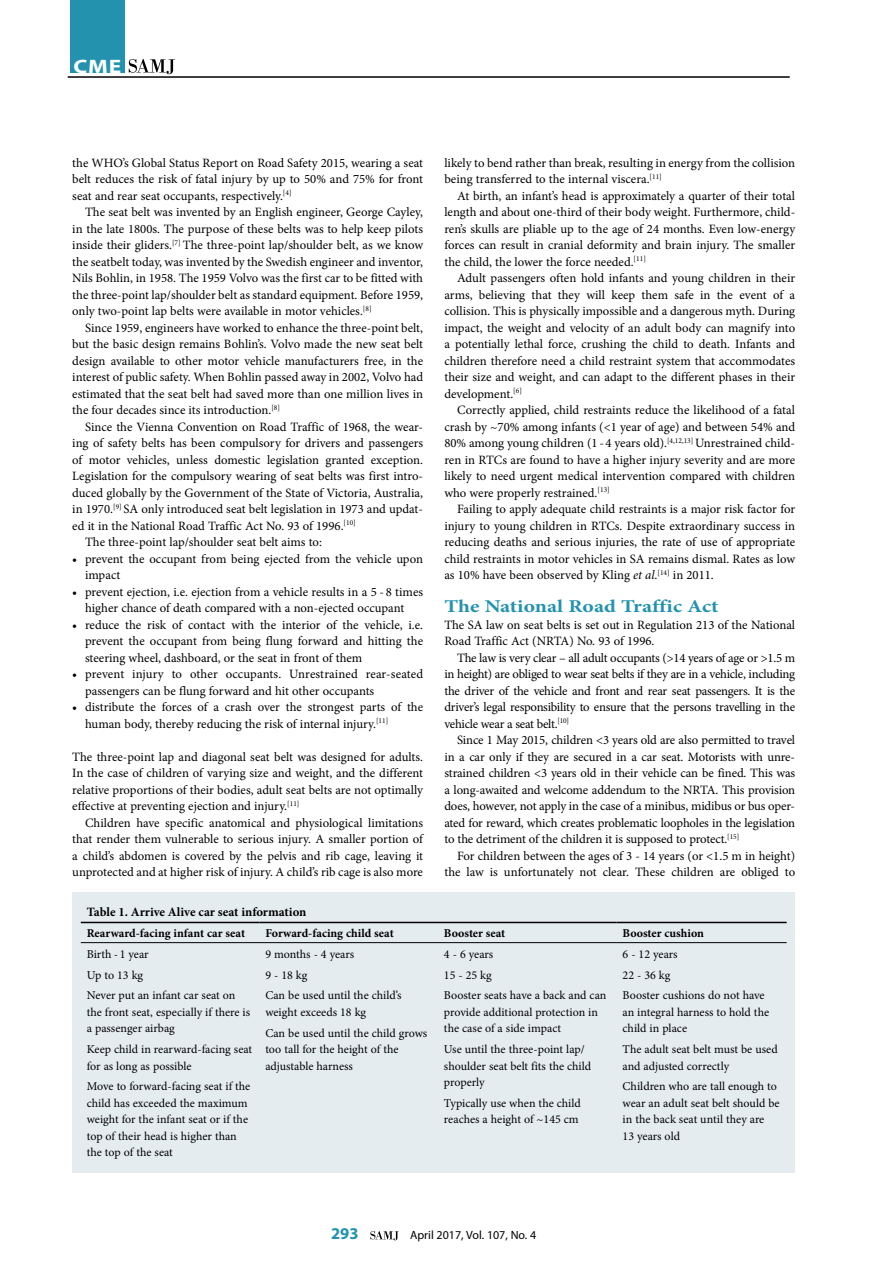
<style>
.page{position:relative;width:893px;height:1263px;background:#fff}
.page>*{position:absolute;margin:0;border:0;box-sizing:border-box;transform-origin:0 0}
.t1{font:700 19.5px "Myriad Pro";color:#fff;scale:1.2 1}
.t2{font:700 18px "Minion Pro";color:#2292ae;scale:1.2 1}
.t3{font:700 16.5px "Myriad Pro";color:#2292ae}
.t4{font:12.75px/16.5px "Minion Pro";color:#000;text-align:justify}
.t5{font:700 12.75px "Minion Pro";color:#000}
.t6{font:12px/16.5px "Minion Pro";color:#000}
.t7{font:700 12px "Minion Pro";color:#000}
.t8{font:12px "Myriad Pro";color:#000}
.s1{font-style:italic}
</style>
<div class="page">
<svg style="left:370px;top:1231px;width:29px;height:9px"></svg>
<hr style="left:68px;top:76px;width:722px;height:2px;background:#000">
<svg style="left:129px;top:59px;width:46px;height:15px"></svg>
<div style="left:70px;top:0;width:54px;height:73px;background:#2292ae"></div>
<div style="left:72px;top:893px;width:723px;height:280px;background:#e5ecf0"></div>
<hr style="left:81px;top:922px;width:178px;height:1px;background:#000">
<hr style="left:259px;top:922px;width:179px;height:1px;background:#000">
<hr style="left:438px;top:922px;width:179px;height:1px;background:#000">
<hr style="left:617px;top:922px;width:170px;height:1px;background:#000">
<hr style="left:81px;top:942px;width:706px;height:1px;background:#000">
<h1 class="t1" style="left:74px;top:54px;width:41px">CME</h1>
<p class="t4" style="left:72px;top:154px;width:352px">the WHO’s Global Status Report on Road Safety 2015, wearing a seat belt reduces the risk of fatal injury by up to 50% and 75% for front seat and rear seat occupants, respectively.<sup>[4]</sup></p>
<p class="t4" style="left:72px;top:204px;width:352px;text-indent:13px">The seat belt was invented by an English engineer, George Cayley, in the late 1800s. The purpose of these belts was to help keep pilots inside their gliders.<sup>[7]</sup> The three-point lap/shoulder belt, as we know the seatbelt today, was invented by the Swedish engineer and inventor, Nils Bohlin, in 1958. The 1959 Volvo was the first car to be fitted with the three-point lap/shoulder belt as standard equipment. Before 1959, only two-point lap belts were available in motor vehicles.<sup>[8]</sup></p>
<p class="t4" style="left:72px;top:319px;width:352px;text-indent:13px">Since 1959, engineers have worked to enhance the three-point belt, but the basic design remains Bohlin’s. Volvo made the new seat belt design available to other motor vehicle manufacturers free, in the interest of public safety. When Bohlin passed away in 2002, Volvo had estimated that the seat belt had saved more than one million lives in the four decades since its introduction.<sup>[8]</sup></p>
<p class="t4" style="left:85px;top:418px;width:340px">Since the Vienna Convention on Road Traffic of 1968, the wear-</p>
<p class="t4" style="left:72px;top:435px;width:352px">ing of safety belts has been compulsory for drivers and passengers</p>
<p class="t4" style="left:72px;top:451px;width:352px">of motor vehicles, unless domestic legislation granted exception.</p>
<p class="t4" style="left:72px;top:468px;width:352px">Legislation for the compulsory wearing of seat belts was first intro-</p>
<p class="t4" style="left:72px;top:484px;width:352px">duced globally by the Government of the State of Victoria, Australia,</p>
<p class="t4" style="left:72px;top:501px;width:352px">in 1970.<sup>[9]</sup> SA only introduced seat belt legislation in 1973 and updat-</p>
<p class="t4" style="left:72px;top:517px;width:285px">ed it in the National Road Traffic Act No. 93 of 1996.<sup>[10]</sup></p>
<p class="t4" style="left:85px;top:534px;width:238px">The three-point lap/shoulder seat belt aims to:</p>
<p class="t4" style="left:85px;top:550px;width:340px;text-indent:-13px">• prevent the occupant from being ejected from the vehicle upon impact</p>
<p class="t4" style="left:72px;top:583px;width:352px;text-align:center">• prevent ejection, i.e. ejection from a vehicle results in a 5 - 8 times higher chance of death compared with a non-ejected occupant</p>
<p class="t4" style="left:85px;top:616px;width:340px;text-indent:-13px">• reduce the risk of contact with the interior of the vehicle, i.e. prevent the occupant from being flung forward and hitting the steering wheel, dashboard, or the seat in front of them</p>
<p class="t4" style="left:85px;top:666px;width:340px;text-indent:-13px">• prevent injury to other occupants. Unrestrained rear-seated passengers can be flung forward and hit other occupants</p>
<p class="t4" style="left:85px;top:699px;width:340px;text-indent:-13px">• distribute the forces of a crash over the strongest parts of the human body, thereby reducing the risk of internal injury.<sup>[11]</sup></p>
<p class="t4" style="left:72px;top:748px;width:352px">The three-point lap and diagonal seat belt was designed for adults.<br>In the case of children of varying size and weight, and the different relative proportions of their bodies, adult seat belts are not optimally effective at preventing ejection and injury.<sup>[11]</sup></p>
<p class="t4" style="left:72px;top:814px;width:352px;text-indent:13px">Children have specific anatomical and physiological limitations that render them vulnerable to serious injury. A smaller portion of a child’s abdomen is covered by the pelvis and rib cage, leaving it unprotected and at higher risk of injury. A child’s rib cage is also more</p>
<p class="t4" style="left:444px;top:154px;width:352px">likely to bend rather than break, resulting in energy from the collision being transferred to the internal viscera.<sup>[11]</sup></p>
<p class="t4" style="left:444px;top:187px;width:352px;text-indent:13px">At birth, an infant’s head is approximately a quarter of their total length and about one-third of their body weight. Furthermore, child&shy;ren’s skulls are pliable up to the age of 24 months. Even low-energy forces can result in cranial deformity and brain injury. The smaller the child, the lower the force needed.<sup>[11]</sup></p>
<p class="t4" style="left:444px;top:270px;width:352px;text-indent:13px">Adult passengers often hold infants and young children in their arms, believing that they will keep them safe in the event of a collision. This is physically impossible and a dangerous myth. During impact, the weight and velocity of an adult body can magnify into a potentially lethal force, crushing the child to death. Infants and children therefore need a child restraint system that accommodates their size and weight, and can adapt to the different phases in their development.<sup>[6]</sup></p>
<p class="t4" style="left:444px;top:402px;width:352px;text-indent:13px">Correctly applied, child restraints reduce the likelihood of a fatal crash by ~70% among infants (&lt;1 year of age) and between 54% and 80% among young children (1 - 4 years old).<sup>[4,12,13]</sup> Unrestrained child&shy;ren in RTCs are found to have a higher injury severity and are more likely to need urgent medical intervention compared with children who were properly restrained.<sup>[13]</sup></p>
<p class="t4" style="left:444px;top:501px;width:352px;text-indent:13px">Failing to apply adequate child restraints is a major risk factor for injury to young children in RTCs. Despite extraordinary success in reducing deaths and serious injuries, the rate of use of appropriate child restraints in motor vehicles in SA remains dismal. Rates as low as 10% have been observed by Kling <span class="s1">et al</span>.<sup>[14]</sup> in 2011.</p>
<h2 class="t2" style="left:444px;top:594px;width:230px">The National Road Traffic Act</h2>
<p class="t4" style="left:444px;top:616px;width:352px">The SA law on seat belts is set out in Regulation 213 of the National<br>Road Traffic Act (NRTA) No. 93 of 1996.</p>
<p class="t4" style="left:444px;top:649px;width:352px;text-indent:13px">The law is very clear – all adult occupants (&gt;14 years of age or &gt;1.5 m in height) are obliged to wear seat belts if they are in a vehicle, including the driver of the vehicle and front and rear seat passengers. It is the driver’s legal responsibility to ensure that the persons travelling in the vehicle wear a seat belt.<sup>[10]</sup></p>
<p class="t4" style="left:444px;top:732px;width:352px;text-indent:13px">Since 1 May 2015, children &lt;3 years old are also permitted to travel in a car only if they are secured in a car seat. Motorists with unre&shy;strained children &lt;3 years old in their vehicle can be fined. This was a long-awaited and welcome addendum to the NRTA. This provision does, however, not apply in the case of a minibus, midibus or bus oper&shy;ated for reward, which creates problematic loopholes in the legislation to the detriment of the children it is supposed to protect.<sup>[15]</sup></p>
<p class="t4" style="left:444px;top:847px;width:352px;text-align:right">For children between the ages of 3 - 14 years (or &lt;1.5 m in height) the law is unfortunately not clear. These children are obliged to</p>
<p class="t5" style="left:87px;top:903px;width:221px">Table 1. Arrive Alive car seat information</p>
<p class="t7" style="left:87px;top:925px;width:160px">Rearward-facing infant car seat</p>
<p class="t7" style="left:265px;top:925px;width:130px">Forward-facing child seat</p>
<p class="t7" style="left:444px;top:925px;width:63px">Booster seat</p>
<p class="t7" style="left:623px;top:925px;width:83px">Booster cushion</p>
<p class="t6" style="left:87px;top:946px;width:63px">Birth - 1 year</p>
<p class="t6" style="left:265px;top:946px;width:90px">9 months - 4 years</p>
<p class="t6" style="left:444px;top:946px;width:51px">4 - 6 years</p>
<p class="t6" style="left:623px;top:946px;width:57px">6 - 12 years</p>
<p class="t6" style="left:87px;top:967px;width:58px">Up to 13 kg</p>
<p class="t6" style="left:265px;top:967px;width:44px">9 - 18 kg</p>
<p class="t6" style="left:444px;top:967px;width:49px">15 - 25 kg</p>
<p class="t6" style="left:623px;top:967px;width:49px">22 - 36 kg</p>
<p class="t6" style="left:87px;top:987px;width:165px">Never put an infant car seat on the front seat, especially if there is a passenger airbag</p>
<p class="t6" style="left:265px;top:987px;width:138px">Can be used until the child’s weight exceeds 18 kg</p>
<p class="t6" style="left:444px;top:987px;width:164px">Booster seats have a back and can provide additional protection in the case of a side impact</p>
<p class="t6" style="left:623px;top:987px;width:148px">Booster cushions do not have an integral harness to hold the child in place</p>
<p class="t6" style="left:265px;top:1024px;width:163px">Can be used until the child grows too tall for the height of the adjustable harness</p>
<p class="t6" style="left:87px;top:1041px;width:167px">Keep child in rearward-facing seat for as long as possible</p>
<p class="t6" style="left:87px;top:1078px;width:165px">Move to forward-facing seat if the child has exceeded the maximum weight for the infant seat or if the top of their head is higher than the top of the seat</p>
<p class="t6" style="left:444px;top:1041px;width:149px">Use until the three-point lap/ shoulder seat belt fits the child properly</p>
<p class="t6" style="left:623px;top:1041px;width:157px">The adult seat belt must be used and adjusted correctly</p>
<p class="t6" style="left:623px;top:1078px;width:159px">Children who are tall enough to wear an adult seat belt should be in the back seat until they are<br>13 years old</p>
<p class="t6" style="left:444px;top:1095px;width:138px">Typically use when the child reaches a height of ~145 cm</p>
<p class="t3" style="left:331px;top:1223px;width:29px">293</p>
<p class="t8" style="left:410px;top:1228px;width:128px">April 2017, Vol. 107, No. 4</p>
</div>
